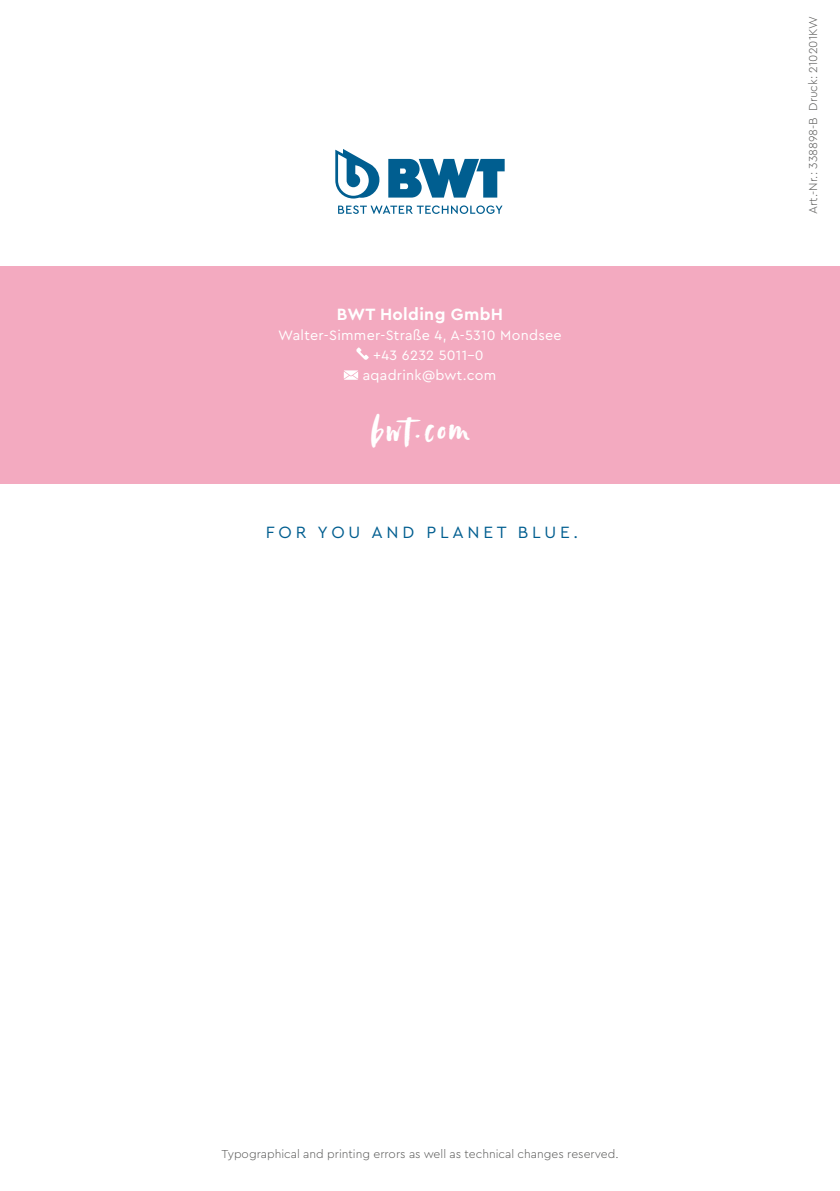
<style>
.page{position:relative;width:840px;height:1191px;background:#fff}
.page>*{position:absolute;margin:0;border:0;box-sizing:border-box;transform-origin:0 0}
.t1{font:40.6px "Avallon";letter-spacing:.06em;color:#fff}
.t2{font:17.2px "Cera PRO";letter-spacing:.22em;color:#005e90}
.t3{font:700 17.2px "Cera PRO";letter-spacing:.02em;color:#fff}
.t4{font:14.2px "Cera PRO";letter-spacing:.02em;color:#fff}
.t5{font:300 12px "Cera PRO";color:#575756}
</style>
<div class="page">
<div style="left:0;top:266px;width:839px;height:218px;background:#f3aac0"></div>
<svg style="left:356px;top:347px;width:12px;height:13px"></svg>
<svg style="left:343px;top:370px;width:15px;height:10px"></svg>
<svg style="left:338px;top:205px;width:164px;height:9px"></svg>
<svg style="left:388px;top:159px;width:116px;height:39px"></svg>
<svg style="left:335px;top:149px;width:44px;height:49px"></svg>
<h2 class="t3" style="left:337px;top:303px;width:167px">BWT Holding GmbH</h2>
<p class="t4" style="left:278px;top:326px;width:285px">Walter-Simmer-Straße 4, A-5310 Mondsee</p>
<p class="t4" style="left:373px;top:345px;width:112px">+43 6232 5011-0</p>
<p class="t4" style="left:362px;top:365px;width:135px">aqadrink@bwt.com</p>
<h1 class="t1" style="left:370px;top:402px;width:100px">bwt.com</h1>
<h2 class="t2" style="left:266px;top:520px;width:313px">FOR YOU AND PLANET BLUE.</h2>
<p class="t5" style="left:804px;top:214px;width:200px;rotate:-90deg">Art.-Nr.: 338898-B Druck: 210201KW</p>
<p class="t5" style="left:221px;top:1146px;width:398px">Typographical and printing errors as well as technical changes reserved.</p>
</div>
